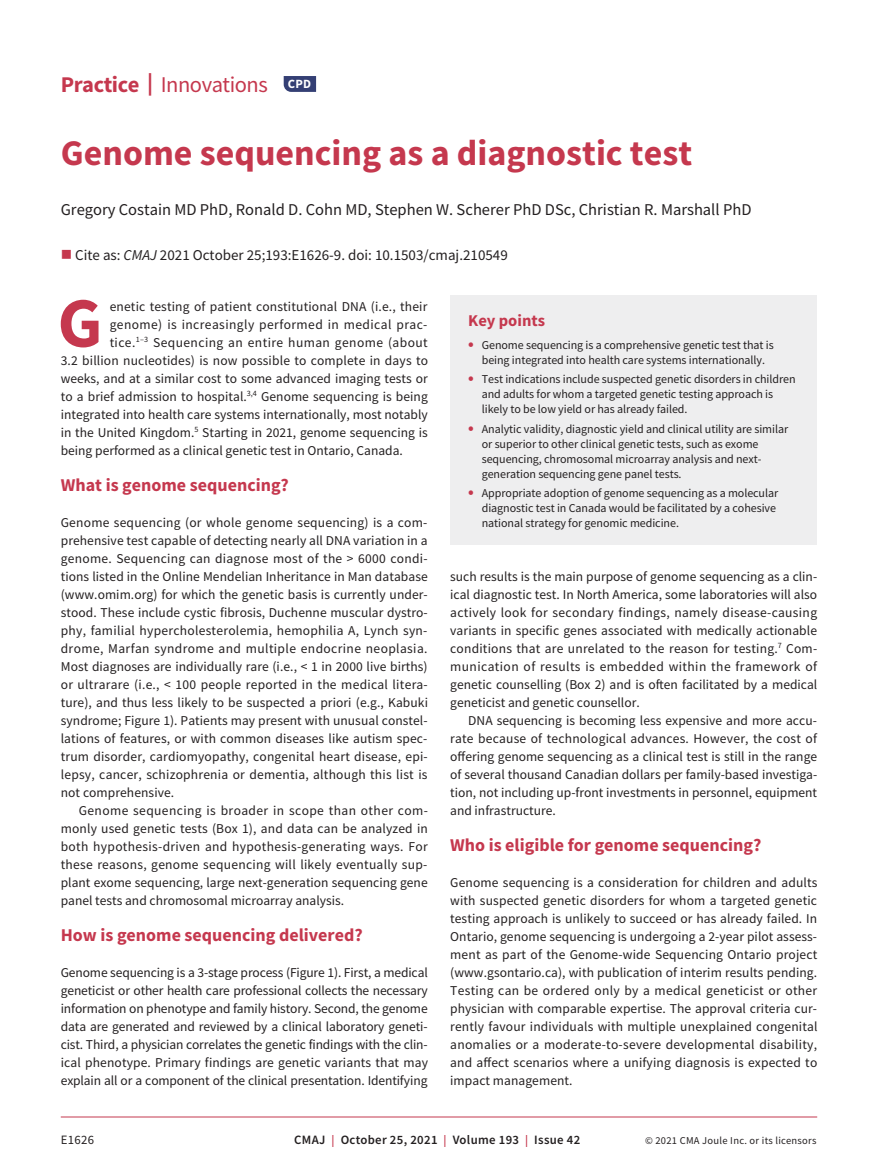
<style>
.page{position:relative;width:878px;height:1175px;background:#fff}
.page>*{position:absolute;margin:0;border:0;box-sizing:border-box;transform-origin:0 0}
.t1{font:700 70.65px "Source Sans Pro";color:#c5384e}
.t2{font:700 36px "Source Sans Pro";color:#c5384e}
.t3{font:22.5px "Source Sans Pro";letter-spacing:-.02em;color:#c5384e}
.t4{font:700 18px "Source Sans Pro";color:#c5384e}
.t5{font:16.5px "Source Sans Pro";color:#231f20}
.t6{font:700 16.5px "Source Sans Pro";color:#c5384e}
.t7{font:15px "Source Sans Pro";color:#231f20}
.t8{font:13.5px/18px "Source Sans Pro";color:#231f20;text-align:justify}
.t9{font:13.5px "Source Sans Pro";letter-spacing:.03em;color:#231f20}
.t10{font:600 12.75px "Source Sans Pro";letter-spacing:.025em;color:#231f20}
.t11{font:12.75px "Source Sans Pro";letter-spacing:.025em;color:#231f20}
.t12{font:12px/15px "Source Sans Pro";letter-spacing:-.005em;color:#231f20}
.t13{font:10.5px "Source Sans Pro";letter-spacing:.025em;color:#231f20}
.s1{font-weight:700}
.s2{color:#c5384e}
.s3{font-style:italic}
.s4{font-weight:700;font-size:16.5px;color:#c5384e}
.s5{font-size:12px;color:#c5384e}
</style>
<div class="page">
<hr style="left:61px;top:1116px;width:756px;height:1px;background:#c5384e">
<svg style="left:284px;top:76px;width:32px;height:16px"></svg>
<div style="left:450px;top:296px;width:367px;height:249px;background:#eeeeef"></div>
<h3 class="t3" style="left:61px;top:70px;width:252px"><span class="s1">Practice |</span> Innovations <sup>CPD</sup></h3>
<h2 class="t2" style="left:61px;top:129px;width:633px">Genome sequencing as a diagnostic test</h2>
<p class="t5" style="left:61px;top:199px;width:692px">Gregory Costain MD PhD, Ronald D. Cohn MD, Stephen W. Scherer PhD DSc, Christian R. Marshall PhD</p>
<p class="t7" style="left:61px;top:245px;width:448px"><span class="s2">■</span> Cite as: <span class="s3">CMAJ</span> 2021 October 25;193:E1626-9. doi: 10.1503/cmaj.210549</p>
<h1 class="t1" style="left:57px;top:275px;width:47px">G</h1>
<p class="t8" style="left:110px;top:297px;width:319px">enetic testing of patient constitutional DNA (i.e., their</p>
<p class="t9" style="left:110px;top:315px;width:319px">genome) is increasingly performed in medical prac-</p>
<p class="t9" style="left:110px;top:333px;width:319px">tice.<sup>1–3</sup> Sequencing an entire human genome (about</p>
<p class="t8" style="left:61px;top:351px;width:369px">3.2 billion nucleotides) is now possible to complete in days to</p>
<p class="t8" style="left:61px;top:369px;width:368px">weeks, and at a similar cost to some advanced imaging tests or</p>
<p class="t8" style="left:61px;top:387px;width:368px">to a brief admission to hospital.<sup>3,4</sup> Genome sequencing is being</p>
<p class="t8" style="left:61px;top:405px;width:368px">integrated into health care systems internationally, most notably</p>
<p class="t8" style="left:61px;top:423px;width:368px">in the United Kingdom.<sup>5</sup> Starting in 2021, genome sequencing is</p>
<p class="t8" style="left:61px;top:441px;width:344px">being performed as a clinical genetic test in Ontario, Canada.</p>
<h3 class="t4" style="left:61px;top:472px;width:230px">What is genome sequencing?</h3>
<p class="t8" style="left:61px;top:513px;width:369px">Genome sequencing (or whole genome sequencing) is a com&shy;prehensive test capable of detecting nearly all DNA variation in a genome. Sequencing can diagnose most of the &gt; 6000 condi&shy;tions listed in the Online Mendelian Inheritance in Man database (www.omim.org) for which the genetic basis is currently under&shy;stood. These include cystic fibrosis, Duchenne muscular dystro&shy;phy, familial hypercholesterolemia, hemophilia A, Lynch syn&shy;drome, Marfan syndrome and multiple endocrine neoplasia.<br>Most diagnoses are individually rare (i.e., &lt; 1 in 2000 live births) or ultrarare (i.e., &lt; 100 people reported in the medical litera&shy;ture), and thus less likely to be suspected a priori (e.g., Kabuki syndrome; Figure 1). Patients may present with unusual constel&shy;lations of features, or with common diseases like autism spec&shy;trum disorder, cardiomyopathy, congenital heart disease, epi&shy;lepsy, cancer, schizophrenia or dementia, although this list is not comprehensive.</p>
<p class="t8" style="left:61px;top:801px;width:369px;text-indent:18px">Genome sequencing is broader in scope than other com&shy;monly used genetic tests (Box 1), and data can be analyzed in both hypothesis-driven and hypothesis-generating ways. For these reasons, genome sequencing will likely eventually sup&shy;plant exome sequencing, large next-generation sequencing gene panel tests and chromosomal microarray analysis.</p>
<h3 class="t4" style="left:61px;top:922px;width:303px">How is genome sequencing delivered?</h3>
<p class="t8" style="left:61px;top:963px;width:369px">Genome sequencing is a 3-stage process (Figure 1). First, a medical geneticist or other health care professional collects the necessary information on phenotype and family history. Second, the genome data are generated and reviewed by a clinical laboratory geneti&shy;cist. Third, a physician correlates the genetic findings with the clin&shy;ical phenotype. Primary findings are genetic variants that may explain all or a component of the clinical presentation. Identifying</p>
<p class="t6" style="left:468px;top:309px;width:78px">Key points</p>
<p class="t12" style="left:468px;top:337px;width:307px;text-align:center"><span class="s4">•</span> Genome sequencing is a comprehensive genetic test that is being integrated into health care systems internationally.</p>
<p class="t12" style="left:482px;top:371px;width:315px;text-indent:-14px"><span class="s4">•</span> Test indications include suspected genetic disorders in children and adults for whom a targeted genetic testing approach is likely to be low yield or has already failed.</p>
<p class="t12" style="left:482px;top:421px;width:308px;text-indent:-14px"><span class="s4">•</span> Analytic validity, diagnostic yield and clinical utility are similar or superior to other clinical genetic tests, such as exome sequencing, chromosomal microarray analysis and next&shy;generation sequencing gene panel tests.</p>
<p class="t12" style="left:482px;top:485px;width:298px;text-indent:-14px"><span class="s4">•</span> Appropriate adoption of genome sequencing as a molecular diagnostic test in Canada would be facilitated by a cohesive national strategy for genomic medicine.</p>
<p class="t8" style="left:450px;top:567px;width:368px">such results is the main purpose of genome sequencing as a clin&shy;ical diagnostic test. In North America, some laboratories will also actively look for secondary findings, namely disease-causing variants in specific genes associated with medically actionable conditions that are unrelated to the reason for testing.<sup>7</sup> Com&shy;munication of results is embedded within the framework of genetic counselling (Box 2) and is often facilitated by a medical geneticist and genetic counsellor.</p>
<p class="t8" style="left:450px;top:711px;width:368px;text-indent:18px">DNA sequencing is becoming less expensive and more accu&shy;rate because of technological advances. However, the cost of offering genome sequencing as a clinical test is still in the range of several thousand Canadian dollars per family-based investiga&shy;tion, not including up-front investments in personnel, equipment and infrastructure.</p>
<h3 class="t4" style="left:450px;top:832px;width:312px">Who is eligible for genome sequencing?</h3>
<p class="t8" style="left:450px;top:873px;width:369px">Genome sequencing is a consideration for children and adults with suspected genetic disorders for whom a targeted genetic testing approach is unlikely to succeed or has already failed. In Ontario, genome sequencing is undergoing a 2-year pilot assess&shy;ment as part of the Genome-wide Sequencing Ontario project (www.gsontario.ca), with publication of interim results pending.<br>Testing can be ordered only by a medical geneticist or other physician with comparable expertise. The approval criteria cur&shy;rently favour individuals with multiple unexplained congenital anomalies or a moderate-to-severe developmental disability, and affect scenarios where a unifying diagnosis is expected to impact management.</p>
<p class="t11" style="left:61px;top:1132px;width:35px">E1626</p>
<p class="t10" style="left:294px;top:1131px;width:287px">CMAJ <span class="s5">|</span> October 25, 2021 <span class="s5">|</span> Volume 193 <span class="s5">|</span> Issue 42</p>
<p class="t13" style="left:645px;top:1134px;width:173px">© 2021 CMA Joule Inc. or its licensors</p>
</div>
